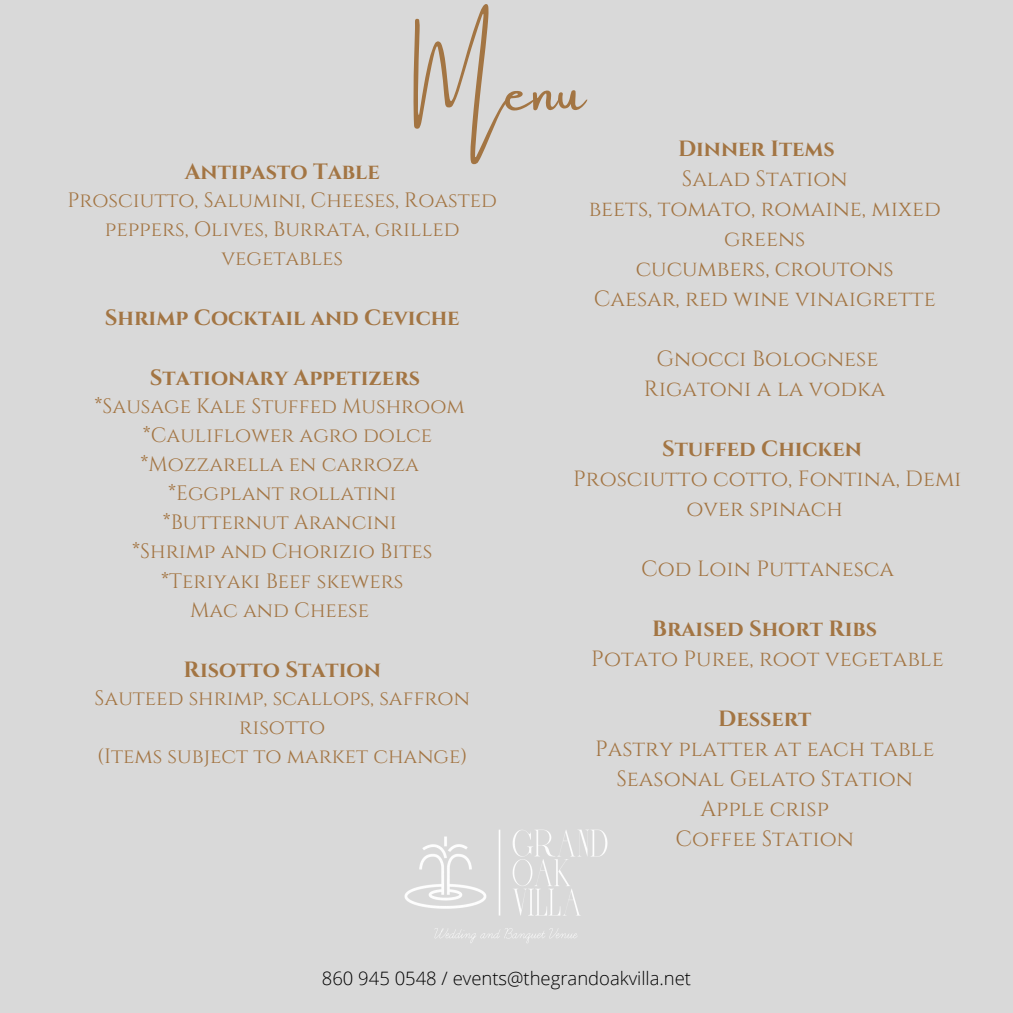
<style>
.page{position:relative;width:1013px;height:1013px;background:#fff}
.page>*{position:absolute;margin:0;border:0;box-sizing:border-box;transform-origin:0 0}
.t1{font:57.88px "Amsterdam One";color:#a37543}
.t2{font:22px/30px "Cinzel";color:#a37543;text-align:center}
.t3{font:700 22px "Cinzel";color:#a37543}
.t4{font:20.75px/29px "Cinzel";color:#a37543;text-align:center}
.t5{font:300 18.5px "Open Sans";color:#000}
.s1{font-weight:700}
</style>
<div class="page">
<div style="left:0;top:0;width:1012px;height:1012px;background:#d9d9d9"></div>
<img style="left:404px;top:829px;width:204px;height:114px">
<h3 class="t1" style="left:413px;top:60px;width:174px">Menu</h3>
<h3 class="t3" style="left:678px;top:134px;width:158px">Dinner Items</h3>
<h3 class="t2" style="left:682px;top:164px;width:167px">Salad Station</h3>
<h3 class="t2" style="left:588px;top:194px;width:353px">beets, tomato, romaine, mixed</h3>
<h3 class="t2" style="left:724px;top:224px;width:83px">greens</h3>
<h3 class="t2" style="left:635px;top:254px;width:259px">cucumbers, croutons</h3>
<h3 class="t2" style="left:593px;top:284px;width:343px">Caesar, red wine vinaigrette</h3>
<h2 class="t3" style="left:185px;top:157px;width:196px">Antipasto Table</h2>
<h2 class="t4" style="left:67px;top:186px;width:431px">Prosciutto, Salumini, Cheeses, Roasted peppers, Olives, Burrata, grilled vegetables</h2>
<h3 class="t3" style="left:105px;top:303px;width:356px">Shrimp Cocktail and Ceviche</h3>
<h3 class="t3" style="left:150px;top:363px;width:272px">Stationary Appetizers</h3>
<h3 class="t4" style="left:95px;top:392px;width:371px">*Sausage Kale Stuffed Mushroom</h3>
<h3 class="t4" style="left:143px;top:421px;width:291px">*Cauliflower agro dolce</h3>
<h3 class="t4" style="left:140px;top:450px;width:280px">*Mozzarella en carroza</h3>
<h3 class="t4" style="left:168px;top:479px;width:230px">*Eggplant rollatini</h3>
<h3 class="t4" style="left:163px;top:508px;width:235px">*Butternut Arancini</h3>
<h3 class="t4" style="left:132px;top:537px;width:301px">*Shrimp and Chorizio Bites</h3>
<h3 class="t4" style="left:161px;top:567px;width:244px">*Teriyaki Beef skewers</h3>
<h3 class="t4" style="left:190px;top:596px;width:181px">Mac and Cheese</h3>
<p class="t3" style="left:184px;top:655px;width:199px">Risotto Station</p>
<p class="t4" style="left:95px;top:684px;width:377px">Sauteed shrimp, scallops, saffron risotto<br>(Items subject to market change)</p>
<h3 class="t2" style="left:644px;top:344px;width:243px">Gnocci Bolognese<br>Rigatoni a la vodka</h3>
<h3 class="t2" style="left:573px;top:434px;width:390px"><span class="s1">Stuffed Chicken<br></span>Prosciutto cotto, Fontina, Demi over spinach</h3>
<h3 class="t2" style="left:641px;top:554px;width:254px">Cod Loin Puttanesca</h3>
<h3 class="t2" style="left:591px;top:614px;width:354px"><span class="s1">Braised Short Ribs<br></span>Potato Puree, root vegetable</h3>
<h3 class="t2" style="left:595px;top:704px;width:341px"><span class="s1">Dessert<br></span>Pastry platter at each table<br>Seasonal Gelato Station<br>Apple crisp<br>Coffee Station</h3>
<p class="t5" style="left:322px;top:965px;width:371px">860 945 0548 / events@thegrandoakvilla.net</p>
</div>
